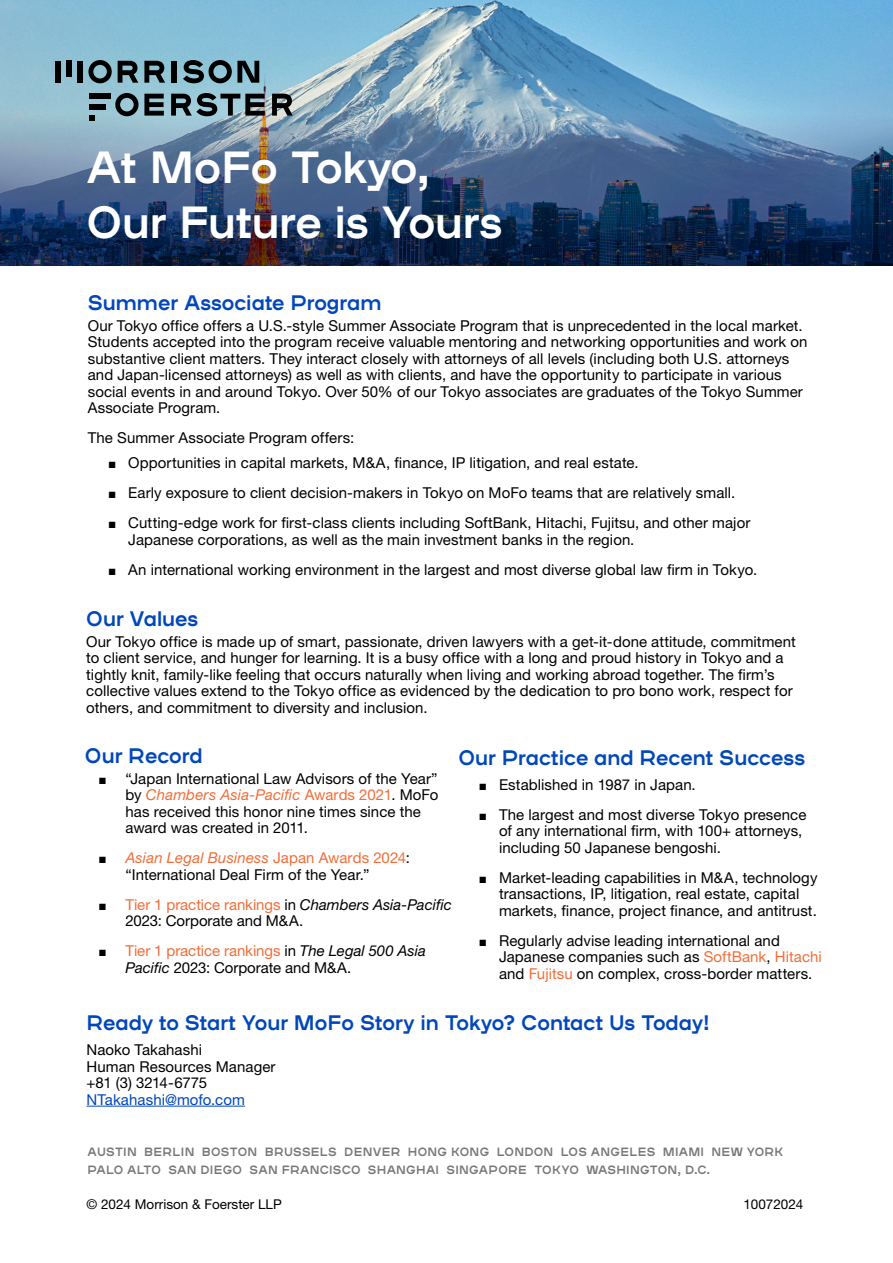
<style>
.page{position:relative;width:893px;height:1263px;background:#fff}
.page>*{position:absolute;margin:0;border:0;box-sizing:border-box;transform-origin:0 0}
.t1{font:700 45px/55.5px "Mo Fo Plaax";letter-spacing:-.005em;color:#fff}
.t2{font:700 21px "Mo Fo Plaax";color:#0047bb}
.t3{font:15px/16.5px "Helvetica Neue LT Std";letter-spacing:.005em;color:#000}
.t4{font:15px "Helvetica Neue LT Std";letter-spacing:.005em;color:#0047bb}
.t5{font:13.5px "Helvetica Neue LT Std";color:#000}
.t6{font:700 12px/18px "Mo Fo Plaax";letter-spacing:.02em;color:#77787b}
.s1{font-family:"Arial";font-weight:700;font-size:13.5px}
.s2{font-style:italic;color:#f36d38}
.s3{color:#f36d38}
.s4{font-style:italic}
</style>
<div class="page">
<img style="left:0;top:5px;width:893px;height:261px">
<svg style="left:88px;top:60px;width:24px;height:23px"></svg>
<svg style="left:89px;top:116px;width:6px;height:5px"></svg>
<div style="left:89px;top:105px;width:17px;height:5px;background:#000"></div>
<div style="left:89px;top:94px;width:22px;height:5px;background:#000"></div>
<svg style="left:115px;top:93px;width:49px;height:23px"></svg>
<svg style="left:272px;top:94px;width:21px;height:22px"></svg>
<svg style="left:171px;top:93px;width:94px;height:23px"></svg>
<div style="left:55px;top:61px;width:6px;height:22px;background:#000"></div>
<div style="left:66px;top:61px;width:6px;height:16px;background:#000"></div>
<div style="left:77px;top:61px;width:6px;height:22px;background:#000"></div>
<div style="left:171px;top:61px;width:6px;height:22px;background:#000"></div>
<svg style="left:118px;top:61px;width:20px;height:22px"></svg>
<svg style="left:144px;top:61px;width:21px;height:22px"></svg>
<svg style="left:183px;top:60px;width:76px;height:23px"></svg>
<hr style="left:87px;top:1106px;width:158px;height:1px;background:#0047bb">
<h1 class="t1" style="left:87px;top:137px;width:417px">At MoFo Tokyo,<br>Our Future is Yours</h1>
<h2 class="t2" style="left:88px;top:287px;width:295px">Summer Associate Program</h2>
<p class="t3" style="left:88px;top:317px;width:721px">Our Tokyo office offers a U.S.-style Summer Associate Program that is unprecedented in the local market.<br>Students accepted into the program receive valuable mentoring and networking opportunities and work on substantive client matters. They interact closely with attorneys of all levels (including both U.S. attorneys and Japan-licensed attorneys) as well as with clients, and have the opportunity to participate in various social events in and around Tokyo. Over 50% of our Tokyo associates are graduates of the Tokyo Summer Associate Program.</p>
<p class="t3" style="left:88px;top:429px;width:268px">The Summer Associate Program offers:</p>
<p class="t3" style="left:108px;top:454px;width:532px"><span class="s1">■</span> Opportunities in capital markets, M&amp;A, finance, IP litigation, and real estate.</p>
<p class="t3" style="left:108px;top:484px;width:629px"><span class="s1">■</span> Early exposure to client decision-makers in Tokyo on MoFo teams that are relatively small.</p>
<p class="t3" style="left:128px;top:514px;width:624px;text-indent:-20px"><span class="s1">■</span> Cutting-edge work for first-class clients including SoftBank, Hitachi, Fujitsu, and other major<br>Japanese corporations, as well as the main investment banks in the region.</p>
<p class="t3" style="left:108px;top:561px;width:651px"><span class="s1">■</span> An international working environment in the largest and most diverse global law firm in Tokyo.</p>
<h2 class="t2" style="left:86px;top:603px;width:113px">Our Values</h2>
<p class="t3" style="left:86px;top:633px;width:711px">Our Tokyo office is made up of smart, passionate, driven lawyers with a get-it-done attitude, commitment to client service, and hunger for learning. It is a busy office with a long and proud history in Tokyo and a tightly knit, family-like feeling that occurs naturally when living and working abroad together. The firm’s collective values extend to the Tokyo office as evidenced by the dedication to pro bono work, respect for others, and commitment to diversity and inclusion.</p>
<h2 class="t2" style="left:85px;top:740px;width:119px">Our Record</h2>
<p class="t3" style="left:125px;top:770px;width:315px;text-indent:-27px"><span class="s1">■</span> “Japan International Law Advisors of the Year” by <span class="s2">Chambers Asia-Pacific</span> <span class="s3">Awards 2021</span>. MoFo has received this honor nine times since the award was created in 2011.</p>
<p class="t3" style="left:125px;top:849px;width:286px;text-indent:-27px"><span class="s1">■</span> <span class="s2">Asian Legal Business</span> <span class="s3">Japan Awards 2024</span>: “International Deal Firm of the Year.”</p>
<p class="t3" style="left:125px;top:896px;width:328px;text-indent:-27px"><span class="s1">■</span> <span class="s3">Tier 1 practice rankings</span> in <span class="s4">Chambers Asia-Pacific<br></span>2023: Corporate and M&amp;A.</p>
<p class="t3" style="left:125px;top:942px;width:302px;text-indent:-27px"><span class="s1">■</span> <span class="s3">Tier 1 practice rankings</span> in <span class="s4">The Legal 500 Asia<br>Pacific</span> 2023: Corporate and M&amp;A.</p>
<h2 class="t2" style="left:458px;top:742px;width:348px">Our Practice and Recent Success</h2>
<p class="t3" style="left:479px;top:776px;width:219px"><span class="s1">■</span> Established in 1987 in Japan.</p>
<p class="t3" style="left:499px;top:806px;width:309px;text-indent:-20px"><span class="s1">■</span> The largest and most diverse Tokyo presence of any international firm, with 100+ attorneys, including 50 Japanese bengoshi.</p>
<p class="t3" style="left:499px;top:869px;width:320px;text-indent:-20px"><span class="s1">■</span> Market-leading capabilities in M&amp;A, technology transactions, IP, litigation, real estate, capital markets, finance, project finance, and antitrust.</p>
<p class="t3" style="left:499px;top:932px;width:324px;text-indent:-20px"><span class="s1">■</span> Regularly advise leading international and<br>Japanese companies such as <span class="s3">SoftBank</span>, <span class="s3">Hitachi </span>and <span class="s3">Fujitsu</span> on complex, cross-border matters.</p>
<h2 class="t2" style="left:87px;top:1008px;width:625px">Ready to Start Your MoFo Story in Tokyo? Contact Us Today!</h2>
<p class="t3" style="left:87px;top:1041px;width:191px">Naoko Takahashi<br>Human Resources Manager +81 (3) 3214-6775</p>
<p class="t4" style="left:87px;top:1090px;width:160px">NTakahashi@mofo.com</p>
<p class="t6" style="left:88px;top:1142px;width:697px">AUSTIN BERLIN BOSTON BRUSSELS DENVER HONG KONG LONDON LOS ANGELES MIAMI NEW YORK<br>PALO ALTO SAN DIEGO SAN FRANCISCO SHANGHAI SINGAPORE TOKYO WASHINGTON, D.C.</p>
<p class="t5" style="left:87px;top:1196px;width:197px">© 2024 Morrison &amp; Foerster LLP</p>
<p class="t5" style="left:743px;top:1196px;width:62px">10072024</p>
</div>
